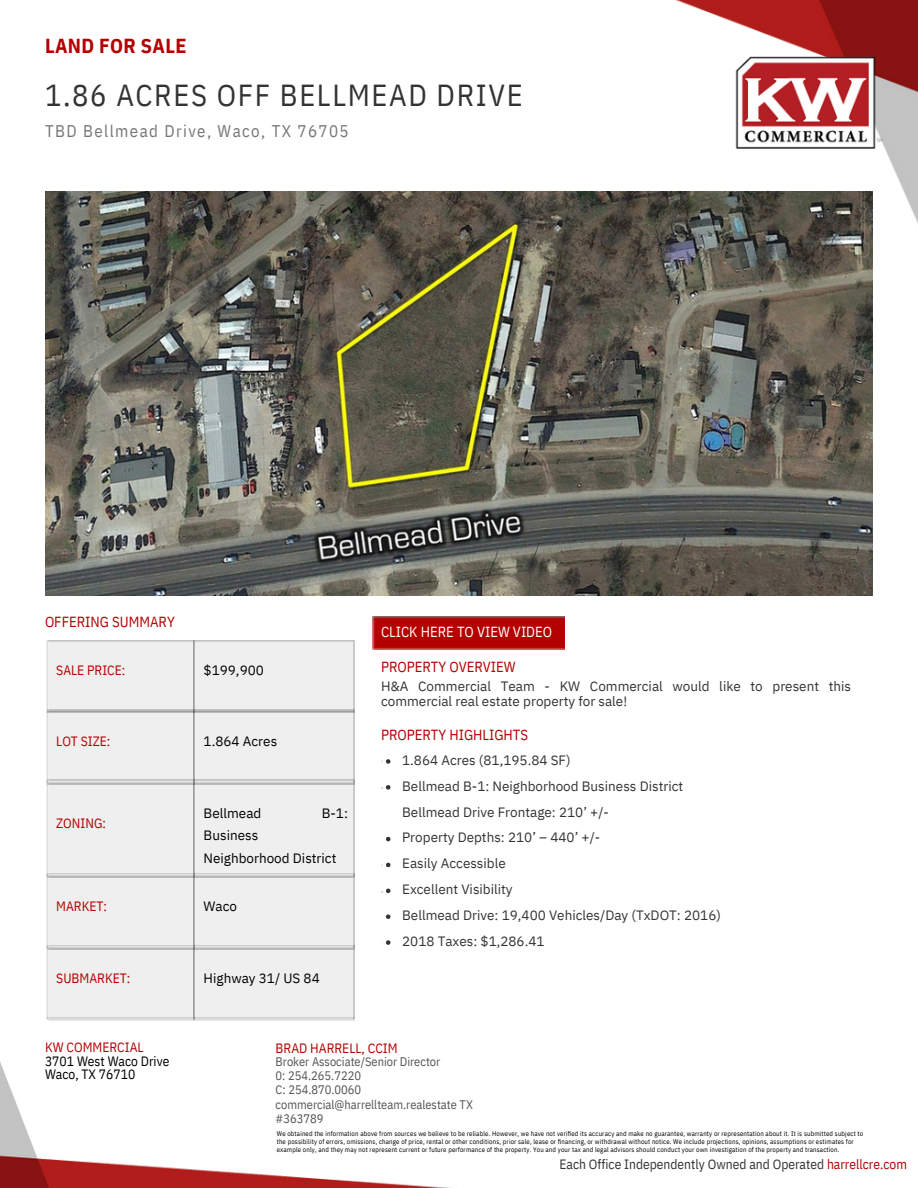
<style>
.page{position:relative;width:918px;height:1188px;background:#fff}
.page>*{position:absolute;margin:0;border:0;box-sizing:border-box;transform-origin:0 0}
.t1{font:30.3px "IBM Plex Sans Cond";letter-spacing:.055em;color:#333}
.t2{font:700 20.25px "IBM Plex Sans Cond";letter-spacing:.015em;color:#b40101}
.t3{font:16.8px "IBM Plex Sans Cond";letter-spacing:.085em;color:#777}
.t4{font:14.7px "IBM Plex Sans Cond";color:#b40101}
.t5{font:14.7px "IBM Plex Sans Cond";color:#fff}
.t6{font:13.5px/25.8px "IBM Plex Sans";color:#333}
.t7{font:13.5px/22.5px "IBM Plex Sans";color:#000}
.t8{font:13.5px "IBM Plex Sans Cond";color:#b40101}
.t9{font:13.5px "IBM Plex Sans Cond";color:#333}
.t10{font:13.5px/13.5px "IBM Plex Sans Cond";color:#000}
.t11{font:12.3px/14.4px "IBM Plex Sans Cond";color:#555}
.t12{font:6.75px/7.8px "IBM Plex Sans Cond";letter-spacing:.02em;color:#000}
.s1{color:#b40101}
</style>
<div class="page">
<img style="left:0;top:993px;width:452px;height:195px">
<img style="left:45px;top:191px;width:828px;height:404px">
<div style="left:46px;top:640px;width:308px;height:233px;background:#efefef"></div>
<div style="left:46px;top:878px;width:308px;height:67px;background:#efefef"></div>
<div style="left:46px;top:950px;width:308px;height:67px;background:#efefef"></div>
<img style="left:46px;top:1017px;width:308px;height:5px">
<img style="left:46px;top:945px;width:308px;height:5px">
<img style="left:46px;top:873px;width:308px;height:5px">
<img style="left:46px;top:780px;width:308px;height:4px">
<img style="left:46px;top:710px;width:308px;height:3px">
<img style="left:372px;top:616px;width:192px;height:33px">
<img style="left:555px;top:0;width:363px;height:262px">
<img style="left:719px;top:44px;width:175px;height:112px">
<svg style="left:381px;top:759px;width:9px;height:5px"></svg>
<svg style="left:381px;top:785px;width:9px;height:5px"></svg>
<svg style="left:386px;top:837px;width:4px;height:4px"></svg>
<svg style="left:381px;top:863px;width:9px;height:4px"></svg>
<svg style="left:381px;top:889px;width:9px;height:4px"></svg>
<svg style="left:386px;top:914px;width:4px;height:5px"></svg>
<svg style="left:386px;top:940px;width:4px;height:5px"></svg>
<p class="t2" style="left:45px;top:32px;width:143px">LAND FOR SALE</p>
<p class="t1" style="left:45px;top:75px;width:479px">1.86 ACRES OFF BELLMEAD DRIVE</p>
<p class="t3" style="left:45px;top:120px;width:305px">TBD Bellmead Drive, Waco, TX 76705</p>
<p class="t4" style="left:45px;top:612px;width:131px">OFFERING SUMMARY</p>
<p class="t8" style="left:56px;top:661px;width:71px">SALE PRICE:</p>
<p class="t8" style="left:56px;top:732px;width:56px">LOT SIZE:</p>
<p class="t8" style="left:56px;top:814px;width:51px">ZONING:</p>
<p class="t8" style="left:56px;top:897px;width:52px">MARKET:</p>
<p class="t8" style="left:56px;top:969px;width:76px">SUBMARKET:</p>
<p class="t7" style="left:204px;top:659px;width:62px">$199,900</p>
<p class="t7" style="left:204px;top:730px;width:75px">1.864 Acres</p>
<p class="t7" style="left:204px;top:801px;width:59px">Bellmead</p>
<p class="t7" style="left:322px;top:801px;width:28px">B-1:</p>
<p class="t7" style="left:204px;top:824px;width:134px">Business<br>Neighborhood District</p>
<p class="t7" style="left:204px;top:895px;width:35px">Waco</p>
<p class="t7" style="left:204px;top:967px;width:118px">Highway 31/ US 84</p>
<p class="t5" style="left:381px;top:622px;width:173px">CLICK HERE TO VIEW VIDEO</p>
<p class="t4" style="left:381px;top:657px;width:136px">PROPERTY OVERVIEW</p>
<p class="t6" style="left:381px;top:678px;width:472px;line-height:15.8px">H&amp;A Commercial Team - KW Commercial would like to present this commercial real estate property for sale!</p>
<p class="t4" style="left:381px;top:725px;width:149px">PROPERTY HIGHLIGHTS</p>
<p class="t6" style="left:402px;top:747px;width:170px">1.864 Acres (81,195.84 SF)</p>
<p class="t6" style="left:402px;top:773px;width:283px">Bellmead B-1: Neighborhood Business District<br>Bellmead Drive Frontage: 210’ +/-</p>
<p class="t6" style="left:402px;top:824px;width:200px">Property Depths: 210’ – 440’ +/-</p>
<p class="t6" style="left:402px;top:850px;width:105px">Easily Accessible</p>
<p class="t6" style="left:402px;top:876px;width:112px">Excellent Visibility</p>
<p class="t6" style="left:402px;top:902px;width:320px">Bellmead Drive: 19,400 Vehicles/Day (TxDOT: 2016)</p>
<p class="t6" style="left:402px;top:928px;width:144px">2018 Taxes: $1,286.41</p>
<p class="t10" style="left:45px;top:1040px;width:126px"><span class="s1">KW COMMERCIAL<br></span>3701 West Waco Drive<br>Waco, TX 76710</p>
<p class="t8" style="left:276px;top:1039px;width:124px">BRAD HARRELL, CCIM</p>
<p class="t11" style="left:276px;top:1054px;width:166px">Broker Associate/Senior Director</p>
<p class="t11" style="left:276px;top:1068px;width:87px">0: 254.265.7220</p>
<p class="t11" style="left:276px;top:1083px;width:199px">C: 254.870.0060 commercial@harrellteam.realestate TX #363789</p>
<p class="t12" style="left:277px;top:1130px;width:588px">We obtained the information above from sources we believe to be reliable. However, we have not verified its accuracy and make no guarantee, warranty or representation about it. It is submitted subject to the possibility of errors, omissions, change of price, rental or other conditions, prior sale, lease or financing, or withdrawal without notice. We include projections, opinions, assumptions or estimates for example only, and they may not represent current or future performance of the property. You and your tax and legal advisors should conduct your own investigation of the property and transaction.</p>
<p class="t9" style="left:559px;top:1155px;width:349px">Each Office Independently Owned and Operated <span class="s1">harrellcre.com</span></p>
</div>
